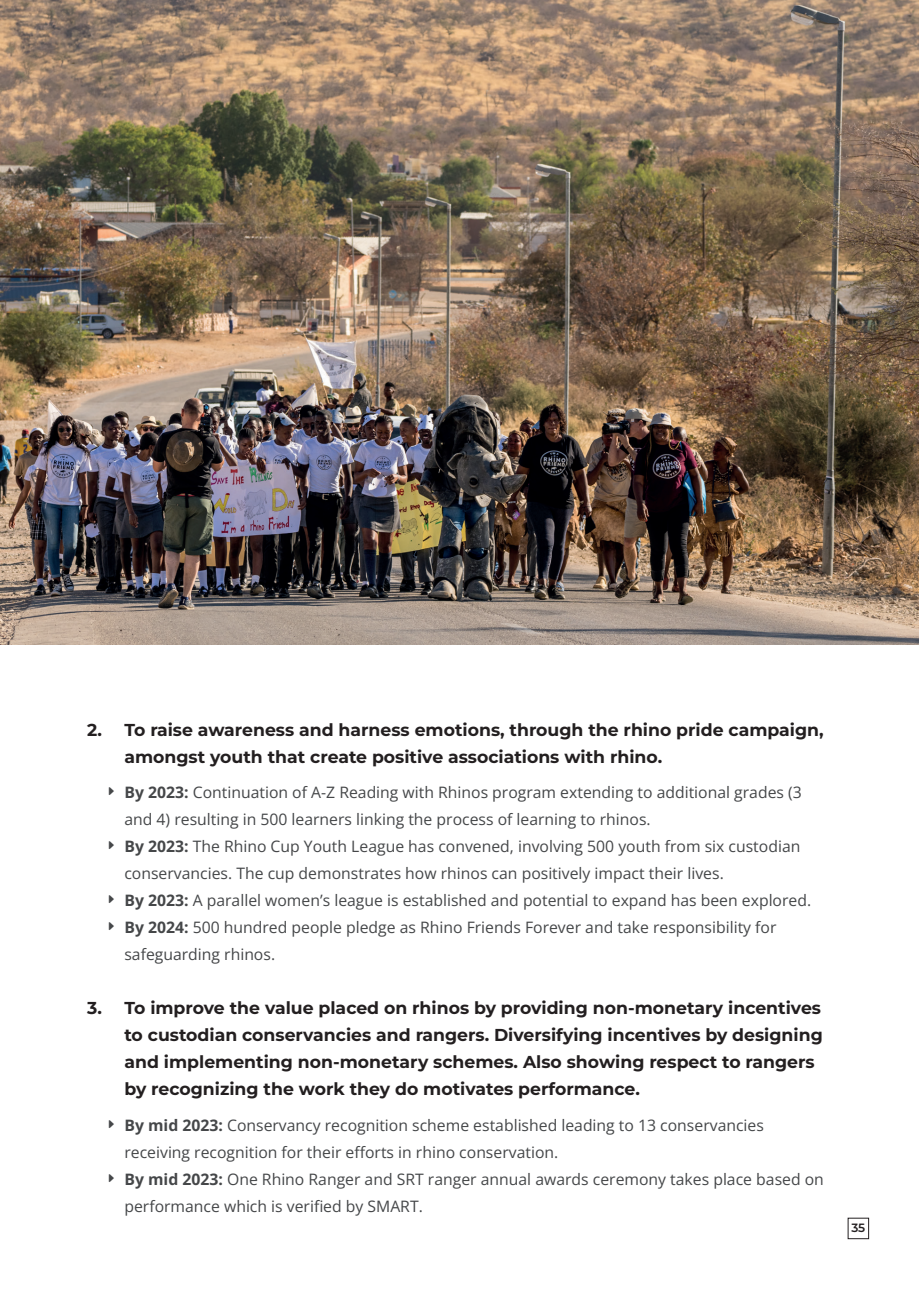
<style>
.page{position:relative;width:919px;height:1289px;background:#fff}
.page>*{position:absolute;margin:0;border:0;box-sizing:border-box;transform-origin:0 0}
.t1{font:700 17.25px/27px "Montserrat";color:#231f20}
.t2{font:15.75px/27px "Open Sans";color:#454749}
.t3{font:600 12px "Montserrat";color:#231f20}
.s1{font-weight:700}
</style>
<div class="page">
<img style="left:0;top:0;width:918px;height:644px">
<p class="t1" style="left:124px;top:715px;width:700px;text-indent:-37px">2. To raise awareness and harness emotions, through the rhino pride campaign, amongst youth that create positive associations with rhino.</p>
<p class="t2" style="left:124px;top:778px;width:688px"><span class="s1">By 2023:</span> Continuation of A-Z Reading with Rhinos program extending to additional grades (3 and 4) resulting in 500 learners linking the process of learning to rhinos.<br><span class="s1">By 2023:</span> The Rhino Cup Youth League has convened, involving 500 youth from six custodian conservancies. The cup demonstrates how rhinos can positively impact their lives.<br><span class="s1">By 2023:</span> A parallel women’s league is established and potential to expand has been explored.<br><span class="s1">By 2024:</span> 500 hundred people pledge as Rhino Friends Forever and take responsibility for safeguarding rhinos.</p>
<p class="t1" style="left:124px;top:994px;width:699px;text-indent:-37px">3. To improve the value placed on rhinos by providing non-monetary incentives to custodian conservancies and rangers. Diversifying incentives by designing and implementing non-monetary schemes. Also showing respect to rangers by recognizing the work they do motivates performance.</p>
<p class="t2" style="left:124px;top:1111px;width:701px"><span class="s1">By mid 2023:</span> Conservancy recognition scheme established leading to 13 conservancies receiving recognition for their efforts in rhino conservation.<br><span class="s1">By mid 2023:</span> One Rhino Ranger and SRT ranger annual awards ceremony takes place based on performance which is verified by SMART.</p>
<p class="t3" style="left:851px;top:1219px;width:15px">35</p>
</div>
